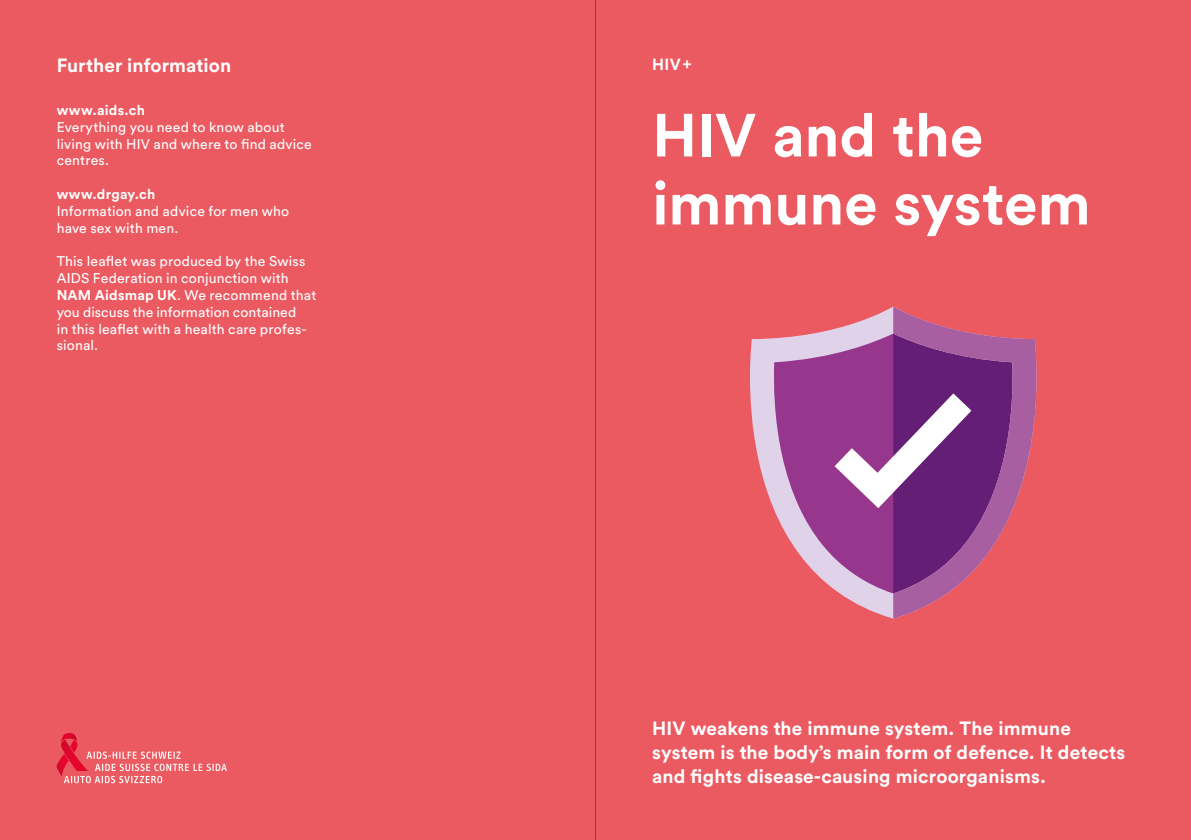
<style>
.page{position:relative;width:1191px;height:840px;background:#fff}
.page>*{position:absolute;margin:0;border:0;box-sizing:border-box;transform-origin:0 0}
.t1{font:700 60px/68px "Circular Std";letter-spacing:-.005em;color:#fff}
.t2{font:700 19px/24px "Circular Std";letter-spacing:.01em;color:#fff}
.t3{font:700 16px "Circular Std";color:#fff}
.t4{font:14px/16.8px "Circular Std";letter-spacing:.015em;color:#fff}
.t5{font:700 14px "Circular Std";letter-spacing:.015em;color:#fff}
.s1{font-weight:700}
</style>
<div class="page">
<div style="left:0;top:0;width:1191px;height:839px;background:#eb5a61"></div>
<svg style="left:750px;top:306px;width:287px;height:312px"></svg>
<svg style="left:893px;top:306px;width:143px;height:312px"></svg>
<svg style="left:834px;top:393px;width:137px;height:115px;background:#9e62a1"></svg>
<svg style="left:57px;top:733px;width:170px;height:49px"></svg>
<hr style="left:595px;top:0;width:1px;height:839px;background:#575756">
<h2 class="t2" style="left:57px;top:53px;width:176px">Further information</h2>
<p class="t5" style="left:57px;top:101px;width:90px">www.aids.ch</p>
<p class="t4" style="left:57px;top:118px;width:257px">Everything you need to know about living with HIV and where to find advice centres.</p>
<p class="t5" style="left:57px;top:185px;width:100px">www.drgay.ch</p>
<p class="t4" style="left:57px;top:202px;width:234px">Information and advice for men who have sex with men.</p>
<p class="t4" style="left:57px;top:253px;width:261px">This leaflet was produced by the Swiss<br>AIDS Federation in conjunction with<br><span class="s1">NAM Aidsmap UK</span>. We recommend that you discuss the information contained<br>in this leaflet with a health care profes&shy;sional.</p>
<p class="t3" style="left:652px;top:54px;width:41px">HIV+</p>
<h1 class="t1" style="left:652px;top:100px;width:440px">HIV and the immune system</h1>
<h2 class="t2" style="left:652px;top:715px;width:475px">HIV weakens the immune system. The immune system is the body’s main form of defence. It detects and fights disease-causing microorganisms.</h2>
</div>
